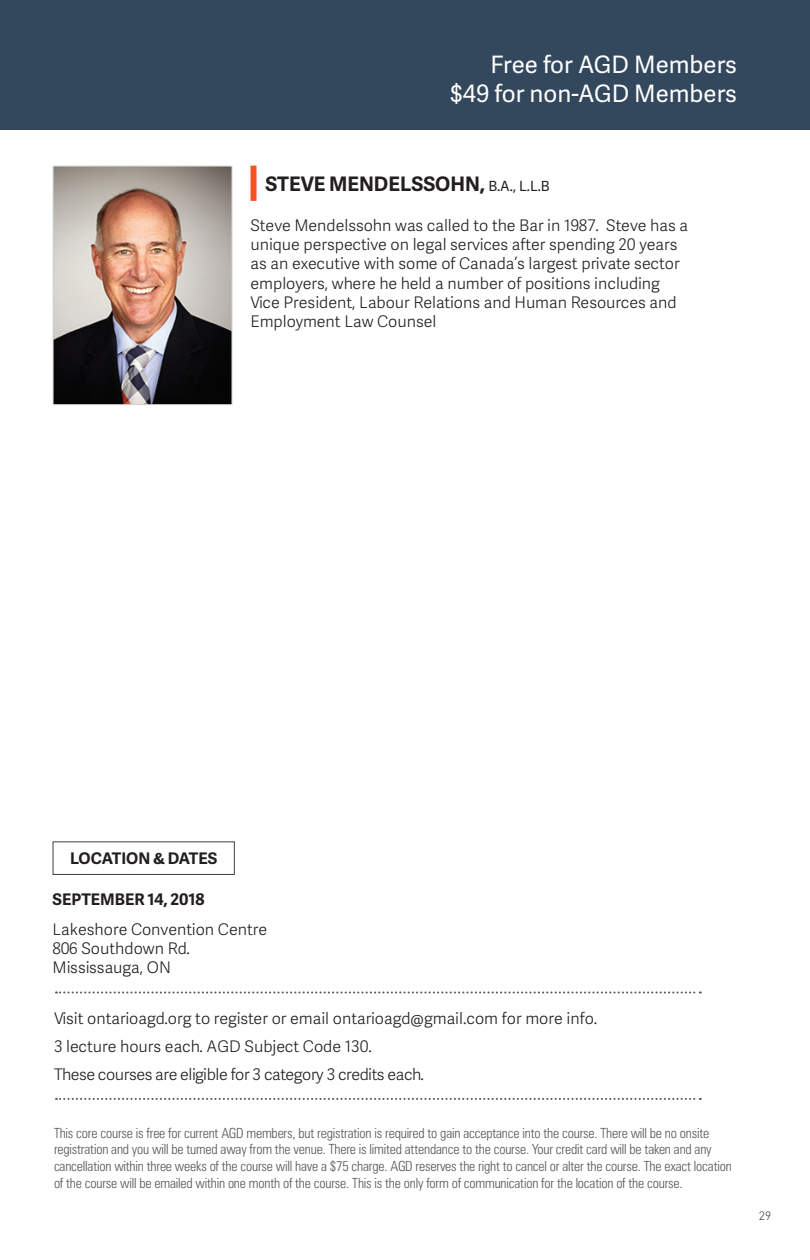
<style>
.page{position:relative;width:810px;height:1260px;background:#fff}
.page>*{position:absolute;margin:0;border:0;box-sizing:border-box;transform-origin:0 0}
.t1{font:24px/28.8px "Adelle Sans";color:#fff;text-align:right}
.t2{font:700 20px "Adelle Sans";color:#231f20}
.t3{font:300 16px/19.2px "Adelle Sans";color:#231f20}
.t4{font:700 16px "Adelle Sans";color:#231f20}
.t5{font:300 condensed 14px/16.8px "Zurich BT";letter-spacing:-.015em;color:#57585a}
.t6{font:300 12px "DIN";color:#231f20}
.s1{font-weight:400;font-size:14px}
</style>
<div class="page">
<div style="left:0;top:0;width:810px;height:130px;background:#33475d"></div>
<svg style="left:56px;top:992px;width:645px;height:2px"></svg>
<svg style="left:56px;top:1098px;width:645px;height:2px"></svg>
<img style="left:55px;top:168px;width:175px;height:235px">
<div style="left:53px;top:166px;width:179px;height:239px;border:1px solid #d1d2d4"></div>
<div style="left:53px;top:841px;width:182px;height:34px;border:1px solid #3e3e3f"></div>
<div style="left:251px;top:166px;width:6px;height:35px;background:#f15422"></div>
<h1 class="t1" style="left:450px;top:49px;width:288px">Free for AGD Members $49 for non-AGD Members</h1>
<p class="t2" style="left:266px;top:169px;width:286px">STEVE MENDELSSOHN, <span class="s1">B.A., L.L.B</span></p>
<p class="t3" style="left:251px;top:216px;width:439px">Steve Mendelssohn was called to the Bar in 1987. Steve has a unique perspective on legal services after spending 20 years as an executive with some of Canada’s largest private sector employers, where he held a number of positions including Vice President, Labour Relations and Human Resources and Employment Law Counsel</p>
<p class="t4" style="left:70px;top:847px;width:149px">LOCATION &amp; DATES</p>
<p class="t4" style="left:53px;top:888px;width:154px">SEPTEMBER 14, 2018</p>
<p class="t3" style="left:53px;top:920px;width:216px">Lakeshore Convention Centre<br>806 Southdown Rd.<br>Mississauga, ON</p>
<p class="t3" style="left:54px;top:1004px;width:545px;line-height:28.2px">Visit ontarioagd.org to register or email ontarioagd@gmail.com for more info.<br>3 lecture hours each. AGD Subject Code 130.<br>These courses are eligible for 3 category 3 credits each.</p>
<p class="t5" style="left:54px;top:1124px;width:679px">This core course is free for current AGD members, but registration is required to gain acceptance into the course. There will be no onsite registration and you will be turned away from the venue. There is limited attendance to the course. Your credit card will be taken and any cancellation within three weeks of the course will have a $75 charge. AGD reserves the right to cancel or alter the course. The exact location of the course will be emailed within one month of the course. This is the only form of communication for the location of the course.</p>
<p class="t6" style="left:759px;top:1208px;width:14px">29</p>
</div>
